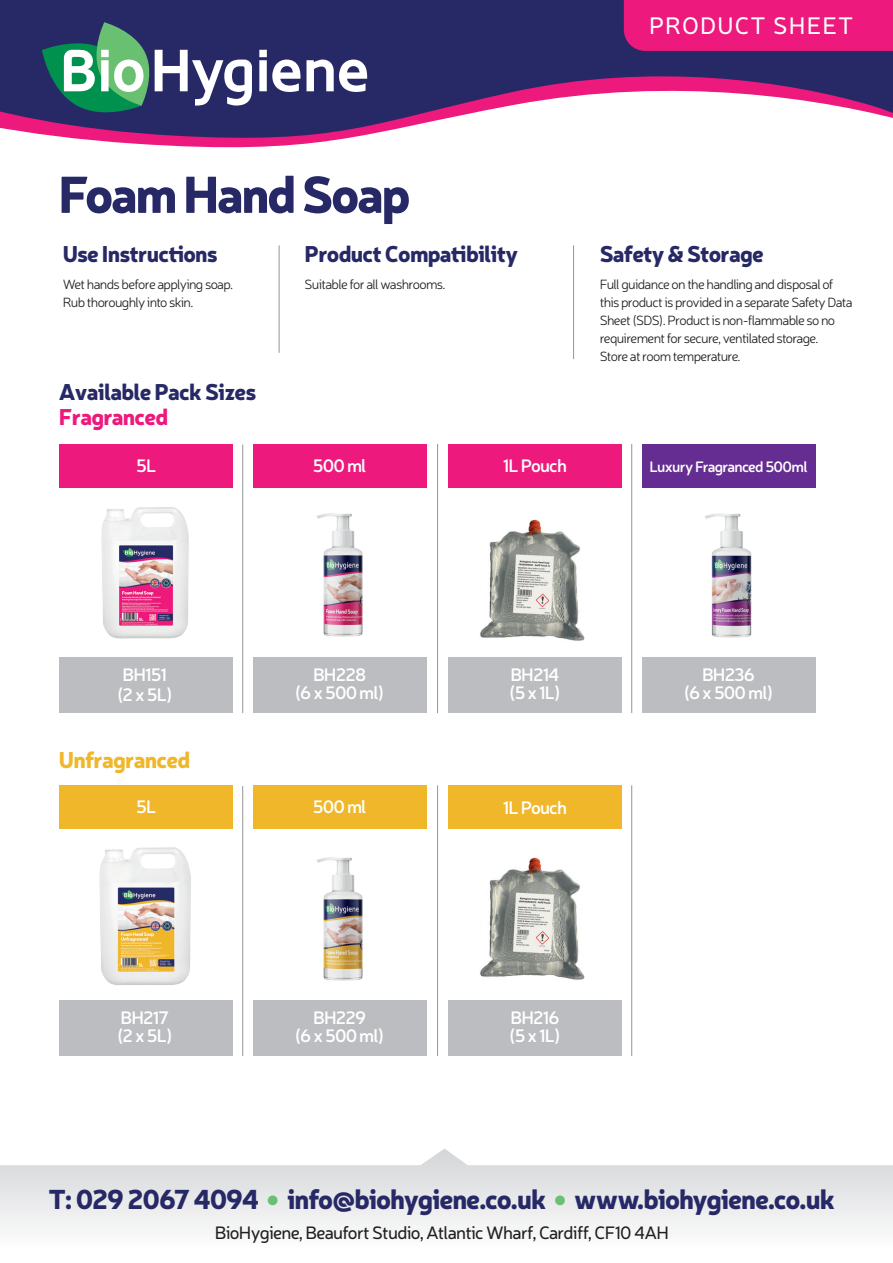
<style>
.page{position:relative;width:893px;height:1263px;background:#fff}
.page>*{position:absolute;margin:0;border:0;box-sizing:border-box;transform-origin:0 0}
.t1{font:900 51px "Neris";letter-spacing:-.045em;color:#272966}
.t2{font:900 27px "Neris";letter-spacing:-.04em;color:#272966}
.t3{font:24px "Neris";letter-spacing:.05em;color:#fff}
.t4{font:900 22.5px "Neris";letter-spacing:-.035em;color:#272966}
.t5{font:900 22.5px "Neris";letter-spacing:-.035em;color:#efb729}
.t6{font:900 22.5px "Neris";letter-spacing:-.035em;color:#ed197c}
.t7{font:600 18px/18px "Neris";letter-spacing:-.045em;color:#fff;text-align:center}
.t8{font:18px "Neris";letter-spacing:-.04em;color:#231f20}
.t9{font:600 15px "Neris";letter-spacing:-.045em;color:#fff}
.t10{font:300 13.5px/18px "Neris";letter-spacing:-.045em;color:#231f20}
</style>
<div class="page">
<svg style="left:0;top:0;width:893px;height:145px;fill:#272966"></svg>
<svg style="left:42px;top:22px;width:210px;height:99px"></svg>
<svg style="left:259px;top:50px;width:108px;height:42px"></svg>
<div style="left:624px;top:0;width:269px;height:51px;background:#ed197c"></div>
<hr style="left:279px;top:245px;width:1px;height:108px;background:#939598">
<hr style="left:573px;top:245px;width:1px;height:114px;background:#939598">
<img style="left:101px;top:507px;width:88px;height:132px">
<img style="left:99px;top:847px;width:92px;height:138px">
<img style="left:316px;top:857px;width:47px;height:124px">
<img style="left:480px;top:520px;width:104px;height:121px">
<img style="left:480px;top:858px;width:105px;height:122px">
<svg style="left:0;top:1149px;width:893px;height:79px"></svg>
<img style="left:316px;top:513px;width:47px;height:124px">
<hr style="left:242px;top:445px;width:1px;height:268px;background:#939598">
<hr style="left:437px;top:444px;width:1px;height:269px;background:#939598">
<hr style="left:631px;top:444px;width:1px;height:269px;background:#939598">
<hr style="left:242px;top:786px;width:1px;height:270px;background:#939598">
<hr style="left:437px;top:785px;width:1px;height:271px;background:#939598">
<hr style="left:631px;top:785px;width:1px;height:271px;background:#939598">
<div style="left:59px;top:657px;width:174px;height:56px;background:#bcbdc0"></div>
<div style="left:253px;top:657px;width:174px;height:56px;background:#bcbdc0"></div>
<div style="left:448px;top:657px;width:174px;height:56px;background:#bcbdc0"></div>
<div style="left:642px;top:657px;width:173px;height:56px;background:#bcbdc0"></div>
<div style="left:59px;top:444px;width:174px;height:44px;background:#ed197c"></div>
<div style="left:253px;top:444px;width:174px;height:44px;background:#ed197c"></div>
<div style="left:448px;top:444px;width:174px;height:44px;background:#ed197c"></div>
<div style="left:642px;top:444px;width:173px;height:44px;background:#652d91"></div>
<div style="left:59px;top:1000px;width:174px;height:56px;background:#bcbdc0"></div>
<div style="left:253px;top:1000px;width:174px;height:56px;background:#bcbdc0"></div>
<div style="left:448px;top:1000px;width:174px;height:56px;background:#bcbdc0"></div>
<div style="left:59px;top:785px;width:174px;height:44px;background:#efb729"></div>
<div style="left:253px;top:785px;width:174px;height:44px;background:#efb729"></div>
<div style="left:448px;top:785px;width:174px;height:44px;background:#efb729"></div>
<img style="left:704px;top:513px;width:48px;height:125px">
<h3 class="t3" style="left:649px;top:10px;width:206px">PRODUCT SHEET</h3>
<h1 class="t1" style="left:58px;top:157px;width:354px">Foam Hand Soap</h1>
<h3 class="t4" style="left:63px;top:237px;width:157px">Use Instruc ons</h3>
<p class="t10" style="left:63px;top:275px;width:172px">Wet hands before applying soap.<br>Rub thoroughly into skin.</p>
<h3 class="t4" style="left:305px;top:237px;width:215px">Product Compa bility</h3>
<p class="t10" style="left:305px;top:275px;width:143px">Suitable for all washrooms.</p>
<h3 class="t4" style="left:59px;top:375px;width:199px">Available Pack Sizes</h3>
<h3 class="t6" style="left:59px;top:401px;width:111px">Fragranced</h3>
<h3 class="t7" style="left:136px;top:456px;width:22px">5L</h3>
<h3 class="t7" style="left:313px;top:456px;width:55px">500 ml</h3>
<h3 class="t7" style="left:503px;top:456px;width:66px">1L Pouch</h3>
<h3 class="t4" style="left:600px;top:237px;width:166px">Safety &amp; Storage</h3>
<p class="t10" style="left:600px;top:275px;width:254px">Full guidance on the handling and disposal of this product is provided in a separate Safety Data Sheet (SDS). Product is non-flammable so no requirement for secure, ventilated storage.<br>Store at room temperature.</p>
<p class="t9" style="left:649px;top:456px;width:160px">Luxury Fragranced 500ml</p>
<h3 class="t7" style="left:117px;top:664px;width:57px;line-height:19.5px">BH151 (2 x 5L)</h3>
<h3 class="t7" style="left:295px;top:665px;width:91px">BH228<br>(6 x 500 ml)</h3>
<h3 class="t7" style="left:509px;top:665px;width:53px;text-align:left">BH214 (5 x 1L)</h3>
<h3 class="t7" style="left:684px;top:665px;width:91px">BH236<br>(6 x 500 ml)</h3>
<h3 class="t5" style="left:59px;top:743px;width:133px">Unfragranced</h3>
<h3 class="t7" style="left:136px;top:797px;width:22px">5L</h3>
<h3 class="t7" style="left:313px;top:797px;width:55px">500 ml</h3>
<h3 class="t7" style="left:503px;top:797px;width:66px">1L Pouch</h3>
<h3 class="t7" style="left:117px;top:1008px;width:57px;text-align:left">BH217 (2 x 5L)</h3>
<h3 class="t7" style="left:295px;top:1008px;width:91px">BH229<br>(6 x 500 ml)</h3>
<h3 class="t7" style="left:509px;top:1008px;width:53px;text-align:left">BH216 (5 x 1L)</h3>
<h2 class="t2" style="left:49px;top:1180px;width:788px">T: 029 2067 4094 <sup>●</sup> info@biohygiene.co.uk <sup>●</sup> www.biohygiene.co.uk</h2>
<h3 class="t8" style="left:215px;top:1220px;width:456px">BioHygiene, Beaufort Studio, Atlantic Wharf, Cardiff, CF10 4AH</h3>
</div>
